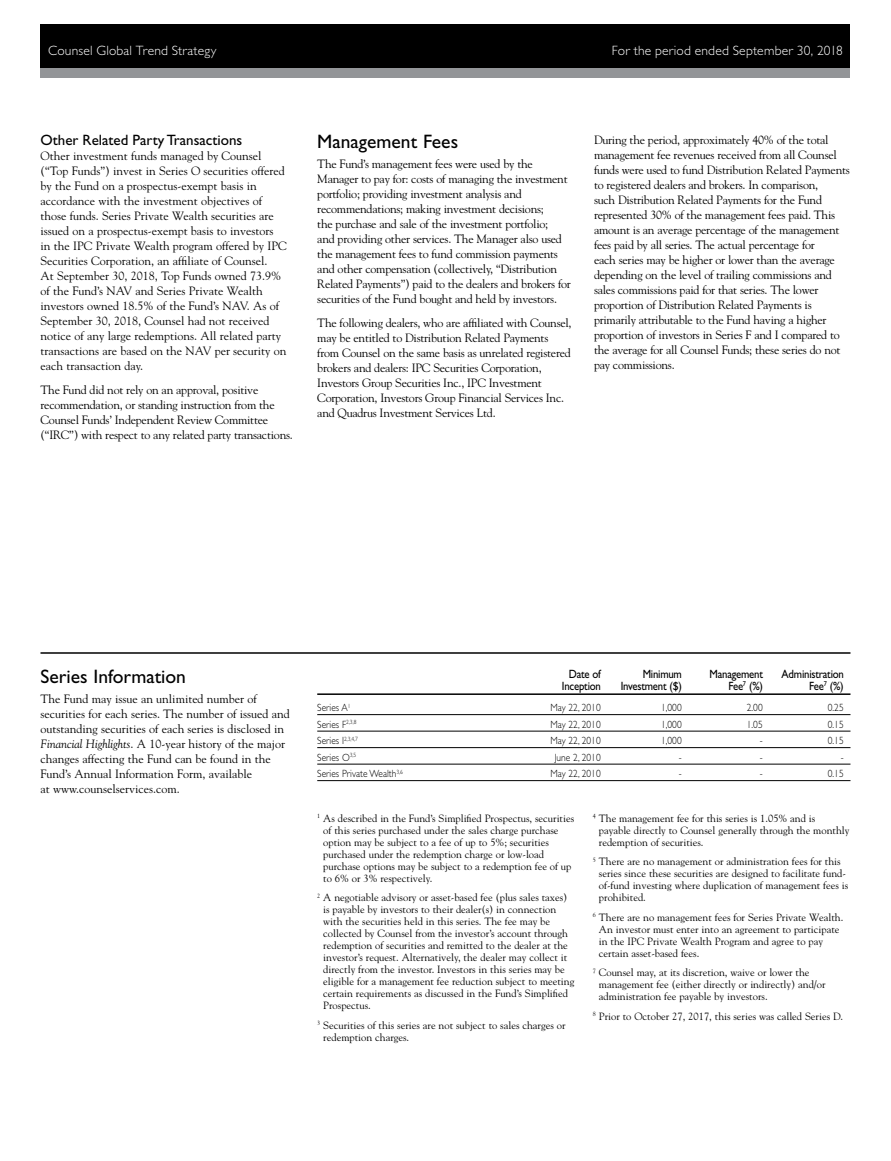
<style>
.page{position:relative;width:891px;height:1161px;background:#fff}
.page>*{position:absolute;margin:0;border:0;box-sizing:border-box;transform-origin:0 0}
.Subhead_Bold{font:19.5px "Gill Sans Std";color:#000}
._2nd_Subhead{font:15px "Gill Sans Std";color:#000}
.SCOTT_Master_Page_he{font:300 13.5px "Gill Sans Std";letter-spacing:.015em;color:#fff}
.Body_Copy{font:12px/15px "Goudy Std";letter-spacing:-.02em;color:#000}
.Body_Copy-2{font:12px/15px "Goudy Std";color:#000}
.t1{font:12px "Gill Sans Std";letter-spacing:-.02em;color:#000;scale:.9 1}
.Definition_copy{font:10.5px/12px "Goudy Std";color:#000}
.Ann_Comp_Rtn_Table{font:300 10.5px "Gill Sans Std";color:#000;scale:.9 1}
.s1{font-style:italic}
</style>
<div class="page">
<div style="left:40px;top:24px;width:810px;height:52px;background:#000"></div>
<div style="left:40px;top:68px;width:810px;height:10px;background:#939598"></div>
<hr style="left:317px;top:693px;width:533px;height:2px;background:#000">
<hr style="left:317px;top:714px;width:533px;height:1px;background:#000">
<hr style="left:317px;top:731px;width:533px;height:1px;background:#000">
<hr style="left:317px;top:747px;width:533px;height:1px;background:#000">
<hr style="left:317px;top:764px;width:533px;height:1px;background:#000">
<hr style="left:317px;top:780px;width:533px;height:1px;background:#000">
<hr style="left:40px;top:652px;width:810px;height:2px;background:#000">
<p class="SCOTT_Master_Page_he" style="left:48px;top:43px;width:170px">Counsel Global Trend Strategy</p>
<p class="SCOTT_Master_Page_he" style="left:612px;top:43px;width:233px">For the period ended September 30, 2018</p>
<p class="_2nd_Subhead" style="left:40px;top:132px;width:203px">Other Related Party Transactions</p>
<p class="Body_Copy-2" style="left:40px;top:148px;width:248px">Other investment funds managed by Counsel (“Top Funds”) invest in Series O securities offered by the Fund on a prospectus-exempt basis in accordance with the investment objectives of those funds. Series Private Wealth securities are issued on a prospectus-exempt basis to investors<br>in the IPC Private Wealth program offered by IPC Securities Corporation, an affiliate of Counsel.<br>At September 30, 2018, Top Funds owned 73.9% of the Fund’s NAV and Series Private Wealth investors owned 18.5% of the Fund’s NAV. As of September 30, 2018, Counsel had not received notice of any large redemptions. All related party transactions are based on the NAV per security on each transaction day.</p>
<p class="Body_Copy" style="left:40px;top:382px;width:254px">The Fund did not rely on an approval, positive recommendation, or standing instruction from the Counsel Funds’ Independent Review Committee (“IRC”) with respect to any related party transactions.</p>
<p class="Subhead_Bold" style="left:317px;top:131px;width:142px">Management Fees</p>
<p class="Body_Copy" style="left:317px;top:156px;width:255px">The Fund’s management fees were used by the Manager to pay for: costs of managing the investment portfolio; providing investment analysis and recommendations; making investment decisions;<br>the purchase and sale of the investment portfolio;<br>and providing other services. The Manager also used the management fees to fund commission payments and other compensation (collectively, “Distribution Related Payments”) paid to the dealers and brokers for securities of the Fund bought and held by investors.</p>
<p class="Body_Copy" style="left:317px;top:315px;width:256px">The following dealers, who are affiliated with Counsel, may be entitled to Distribution Related Payments from Counsel on the same basis as unrelated registered brokers and dealers: IPC Securities Corporation, Investors Group Securities Inc., IPC Investment Corporation, Investors Group Financial Services Inc. and Quadrus Investment Services Ltd.</p>
<p class="Body_Copy" style="left:594px;top:132px;width:257px">During the period, approximately 40% of the total management fee revenues received from all Counsel funds were used to fund Distribution Related Payments to registered dealers and brokers. In comparison,<br>such Distribution Related Payments for the Fund represented 30% of the management fees paid. This amount is an average percentage of the management fees paid by all series. The actual percentage for<br>each series may be higher or lower than the average depending on the level of trailing commissions and sales commissions paid for that series. The lower proportion of Distribution Related Payments is primarily attributable to the Fund having a higher proportion of investors in Series F and I compared to the average for all Counsel Funds; these series do not pay commissions.</p>
<p class="Subhead_Bold" style="left:40px;top:665px;width:147px">Series Information</p>
<p class="Body_Copy-2" style="left:40px;top:691px;width:251px">The Fund may issue an unlimited number of securities for each series. The number of issued and outstanding securities of each series is disclosed in <span class="s1">Financial Highlights</span>. A 10-year history of the major changes affecting the Fund can be found in the Fund’s Annual Information Form, available<br>at www.counselservices.com.</p>
<p class="t1" style="left:569px;top:667px;width:37px">Date of</p>
<p class="t1" style="left:643px;top:667px;width:45px">Minimum</p>
<p class="t1" style="left:710px;top:667px;width:61px">Management</p>
<p class="t1" style="left:782px;top:667px;width:71px">Administration</p>
<p class="t1" style="left:562px;top:679px;width:45px">Inception</p>
<p class="t1" style="left:621px;top:679px;width:70px">Investment ($)</p>
<p class="t1" style="left:728px;top:679px;width:40px">Fee<sup>7</sup> (%)</p>
<p class="t1" style="left:809px;top:679px;width:40px">Fee<sup>7</sup> (%)</p>
<p class="Ann_Comp_Rtn_Table" style="left:317px;top:702px;width:39px">Series A<sup>1</sup></p>
<p class="Ann_Comp_Rtn_Table" style="left:550px;top:702px;width:57px">May 22, 2010</p>
<p class="Ann_Comp_Rtn_Table" style="left:661px;top:702px;width:24px">1,000</p>
<p class="Ann_Comp_Rtn_Table" style="left:747px;top:702px;width:19px">2.00</p>
<p class="Ann_Comp_Rtn_Table" style="left:828px;top:702px;width:19px">0.25</p>
<p class="Ann_Comp_Rtn_Table" style="left:317px;top:718px;width:45px">Series F<sup>2,3,8</sup></p>
<p class="Ann_Comp_Rtn_Table" style="left:550px;top:718px;width:57px">May 22, 2010</p>
<p class="Ann_Comp_Rtn_Table" style="left:661px;top:718px;width:24px">1,000</p>
<p class="Ann_Comp_Rtn_Table" style="left:747px;top:718px;width:19px">1.05</p>
<p class="Ann_Comp_Rtn_Table" style="left:828px;top:718px;width:19px">0.15</p>
<p class="Ann_Comp_Rtn_Table" style="left:317px;top:735px;width:47px">Series I<sup>2,3,4,7</sup></p>
<p class="Ann_Comp_Rtn_Table" style="left:550px;top:735px;width:57px">May 22, 2010</p>
<p class="Ann_Comp_Rtn_Table" style="left:661px;top:735px;width:24px">1,000</p>
<p class="Ann_Comp_Rtn_Table" style="left:760px;top:735px;width:5px">-</p>
<p class="Ann_Comp_Rtn_Table" style="left:828px;top:735px;width:19px">0.15</p>
<p class="Ann_Comp_Rtn_Table" style="left:317px;top:751px;width:45px">Series O<sup>3,5</sup></p>
<p class="Ann_Comp_Rtn_Table" style="left:555px;top:751px;width:53px">June 2, 2010</p>
<p class="Ann_Comp_Rtn_Table" style="left:679px;top:751px;width:5px">-</p>
<p class="Ann_Comp_Rtn_Table" style="left:760px;top:751px;width:5px">-</p>
<p class="Ann_Comp_Rtn_Table" style="left:841px;top:751px;width:5px">-</p>
<p class="Ann_Comp_Rtn_Table" style="left:317px;top:768px;width:97px">Series Private Wealth<sup>3,6</sup></p>
<p class="Ann_Comp_Rtn_Table" style="left:550px;top:768px;width:57px">May 22, 2010</p>
<p class="Ann_Comp_Rtn_Table" style="left:679px;top:768px;width:5px">-</p>
<p class="Ann_Comp_Rtn_Table" style="left:760px;top:768px;width:5px">-</p>
<p class="Ann_Comp_Rtn_Table" style="left:828px;top:768px;width:19px">0.15</p>
<p class="Definition_copy" style="left:323px;top:812px;width:252px;text-indent:-6px"><sup>1</sup> As described in the Fund’s Simplified Prospectus, securities of this series purchased under the sales charge purchase option may be subject to a fee of up to 5%; securities purchased under the redemption charge or low-load purchase options may be subject to a redemption fee of up to 6% or 3% respectively.</p>
<p class="Definition_copy" style="left:323px;top:892px;width:253px;text-indent:-6px"><sup>2</sup> A negotiable advisory or asset-based fee (plus sales taxes) is payable by investors to their dealer(s) in connection with the securities held in this series. The fee may be collected by Counsel from the investor’s account through redemption of securities and remitted to the dealer at the investor’s request. Alternatively, the dealer may collect it directly from the investor. Investors in this series may be eligible for a management fee reduction subject to meeting certain requirements as discussed in the Fund’s Simplified Prospectus.</p>
<p class="Definition_copy" style="left:323px;top:1019px;width:244px;text-indent:-6px"><sup>3</sup> Securities of this series are not subject to sales charges or redemption charges.</p>
<p class="Definition_copy" style="left:599px;top:812px;width:252px;text-indent:-6px"><sup>4</sup> The management fee for this series is 1.05% and is payable directly to Counsel generally through the monthly redemption of securities.</p>
<p class="Definition_copy" style="left:599px;top:856px;width:251px;text-indent:-6px"><sup>5</sup> There are no management or administration fees for this series since these securities are designed to facilitate fund&shy;of-fund investing where duplication of management fees is prohibited.</p>
<p class="Definition_copy" style="left:599px;top:911px;width:246px;text-indent:-6px"><sup>6</sup> There are no management fees for Series Private Wealth.<br>An investor must enter into an agreement to participate in the IPC Private Wealth Program and agree to pay certain asset-based fees.</p>
<p class="Definition_copy" style="left:599px;top:966px;width:228px;text-indent:-6px"><sup>7</sup> Counsel may, at its discretion, waive or lower the management fee (either directly or indirectly) and/or administration fee payable by investors.</p>
<p class="Definition_copy" style="left:593px;top:1010px;width:252px"><sup>8</sup> Prior to October 27, 2017, this series was called Series D.</p>
</div>
